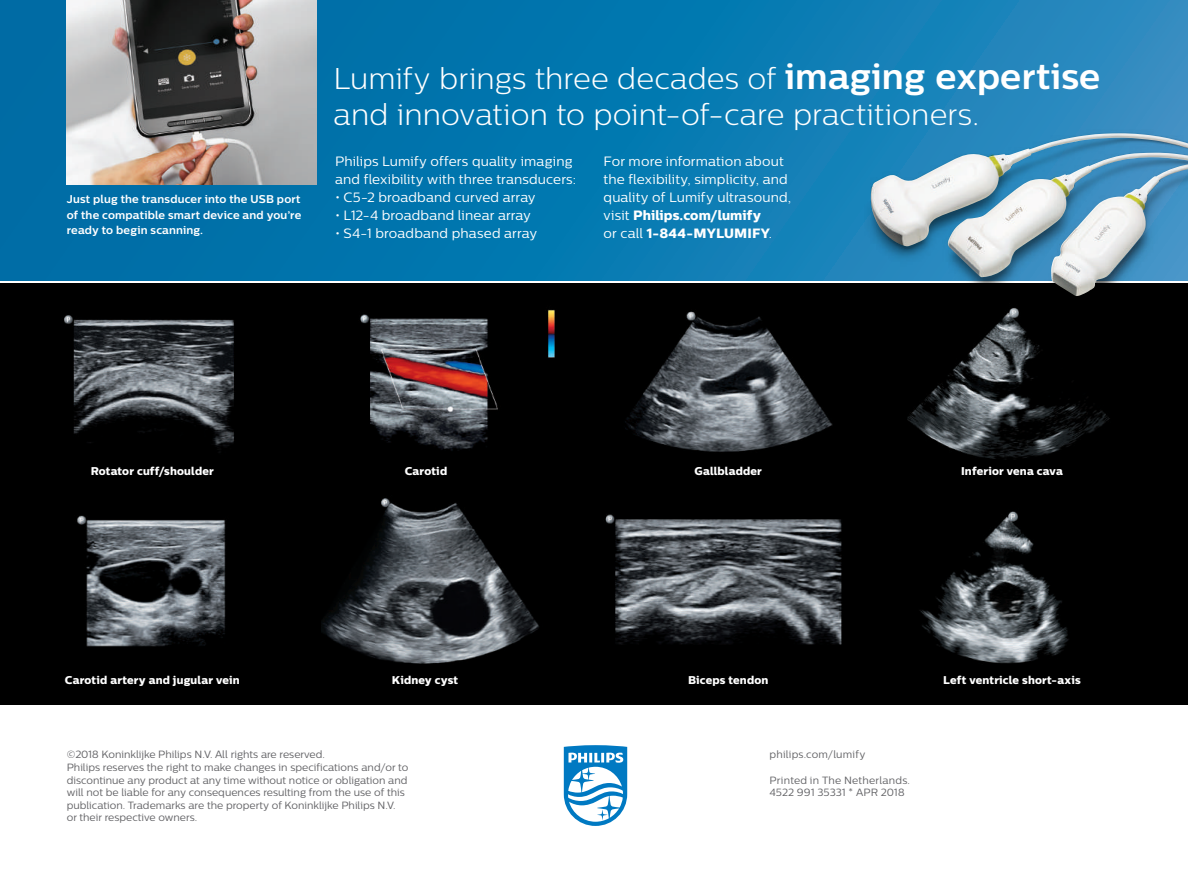
<style>
.page{position:relative;width:1188px;height:893px;background:#fff}
.page>*{position:absolute;margin:0;border:0;box-sizing:border-box;transform-origin:0 0}
.t1{font:300 30px/36px "Centrale Sans";letter-spacing:.005em;color:#fff}
.t2{font:13.5px/18px "Centrale Sans";letter-spacing:.01em;color:#fff}
.t3{font:13.5px/18px "Centrale Sans X Bold";letter-spacing:.005em;color:#fff}
.t4{font:11.25px "Centrale Sans X Bold";letter-spacing:.015em;color:#fff}
.t5{font:700 11.25px/15.8px "Centrale Sans";letter-spacing:.015em;color:#fff;text-align:justify}
.t6{font:10.5px/12.6px "Centrale Sans";color:#636366}
.s1{font-weight:700;font-size:36px}
.s2{font-family:"Centrale Sans"}
</style>
<div class="page">
<svg style="left:0;top:0;width:1188px;height:281px;background:#0979b0"></svg>
<div style="left:0;top:284px;width:1188px;height:421px;background:#000"></div>
<svg style="left:564px;top:745px;width:63px;height:81px"></svg>
<img style="left:605px;top:514px;width:237px;height:131px">
<img style="left:625px;top:311px;width:208px;height:141px">
<img style="left:77px;top:515px;width:149px;height:132px">
<img style="left:64px;top:315px;width:170px;height:138px">
<img style="left:360px;top:309px;width:195px;height:142px">
<img style="left:321px;top:498px;width:218px;height:166px">
<img style="left:67px;top:0;width:249px;height:185px">
<img style="left:907px;top:323px;width:203px;height:136px">
<img style="left:920px;top:511px;width:149px;height:153px">
<img style="left:853px;top:112px;width:335px;height:211px">
<img style="left:871px;top:133px;width:239px;height:113px">
<p class="t5" style="left:67px;top:191px;width:236px">Just plug the transducer into the USB port of the compatible smart device and you’re ready to begin scanning.</p>
<h1 class="t1" style="left:334px;top:60px;width:768px">Lumify brings three decades of <span class="s1">imaging expertise </span>and innovation to point-of-care practitioners.</h1>
<p class="t2" style="left:335px;top:152px;width:242px">Philips Lumify offers quality imaging and flexibility with three transducers:</p>
<p class="t2" style="left:335px;top:188px;width:202px">• C5-2 broadband curved array</p>
<p class="t2" style="left:335px;top:206px;width:197px">• L12-4 broadband linear array</p>
<p class="t2" style="left:335px;top:224px;width:204px">• S4-1 broadband phased array</p>
<p class="t2" style="left:604px;top:152px;width:189px">For more information about the flexibility, simplicity, and quality of Lumify ultrasound,</p>
<p class="t3" style="left:604px;top:206px;width:170px"><span class="s2">visit</span> Philips.com/lumify <span class="s2">or call</span> 1-844-MYLUMIFY<span class="s2">.</span></p>
<p class="t4" style="left:91px;top:464px;width:125px">Rotator cuff/shoulder</p>
<p class="t4" style="left:405px;top:464px;width:44px">Carotid</p>
<p class="t4" style="left:694px;top:464px;width:69px">Gallbladder</p>
<p class="t4" style="left:961px;top:464px;width:103px">Inferior vena cava</p>
<p class="t4" style="left:65px;top:673px;width:176px">Carotid artery and jugular vein</p>
<p class="t4" style="left:392px;top:673px;width:68px">Kidney cyst</p>
<p class="t4" style="left:688px;top:673px;width:82px">Biceps tendon</p>
<p class="t6" style="left:67px;top:748px;width:343px">©2018 Koninklijke Philips N.V. All rights are reserved.<br>Philips reserves the right to make changes in specifications and/or to discontinue any product at any time without notice or obligation and will not be liable for any consequences resulting from the use of this publication. Trademarks are the property of Koninklijke Philips N.V. or their respective owners.</p>
<p class="t6" style="left:770px;top:748px;width:97px">philips.com/lumify</p>
<p class="t6" style="left:770px;top:773px;width:142px">Printed in The Netherlands.<br>4522 991 35331 * APR 2018</p>
<p class="t4" style="left:943px;top:673px;width:139px">Left ventricle short-axis</p>
</div>
